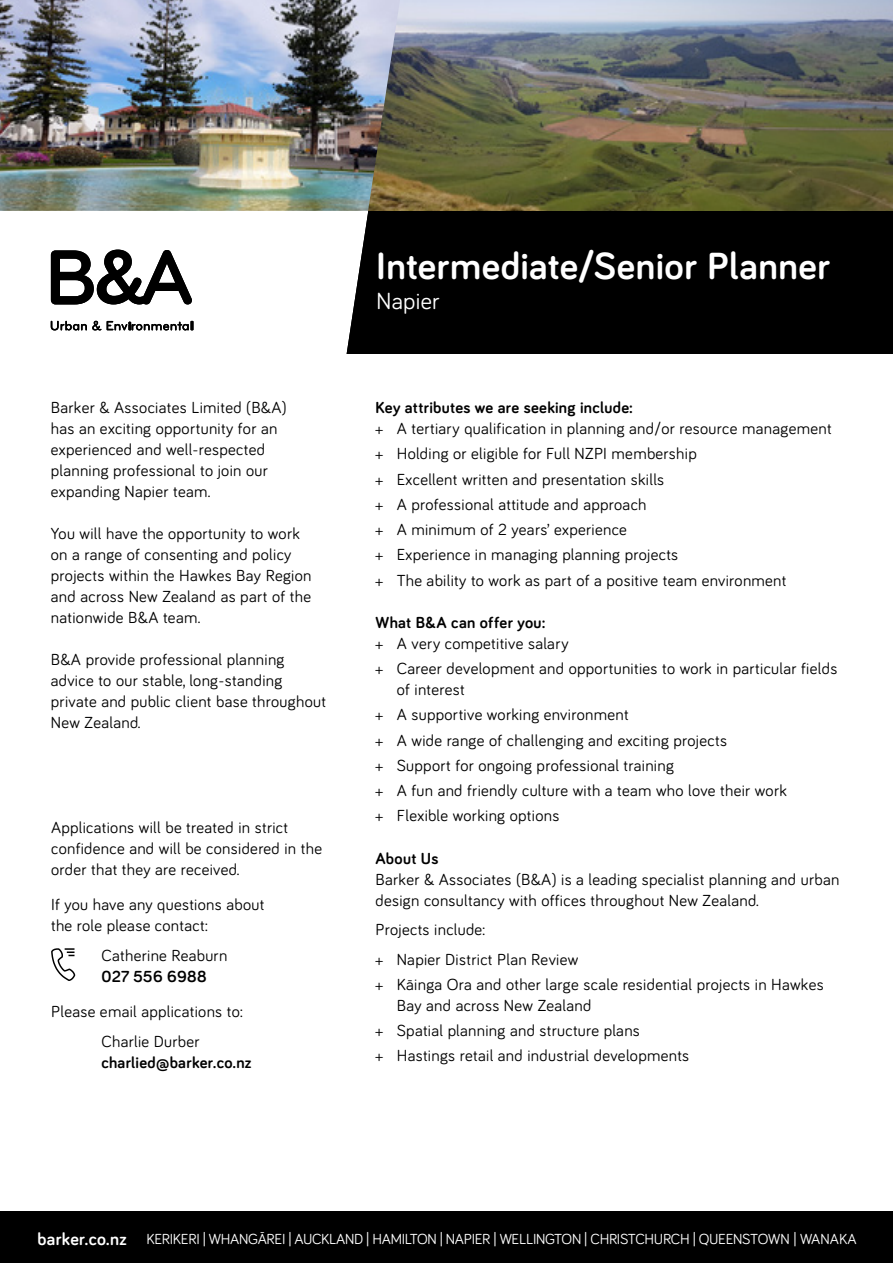
<style>
.page{position:relative;width:893px;height:1263px;background:#fff}
.page>*{position:absolute;margin:0;border:0;box-sizing:border-box;transform-origin:0 0}
.t1{font:700 39px "Bariol";letter-spacing:.015em;color:#fff}
.t2{font:24px "Bariol";letter-spacing:.01em;color:#fff}
.t3{font:16.5px/21px "Bariol";letter-spacing:.02em;color:#000}
.t4{font:700 16.5px "Bariol";letter-spacing:.02em;color:#000}
.t5{font:15px "Bariol";letter-spacing:-.02em;color:#fff}
.s1{font-weight:700;font-size:18px}
</style>
<div class="page">
<div style="left:0;top:1212px;width:893px;height:51px;background:#000"></div>
<svg style="left:51px;top:250px;width:141px;height:54px"></svg>
<svg style="left:51px;top:321px;width:50px;height:9px"></svg>
<svg style="left:107px;top:321px;width:86px;height:9px"></svg>
<div style="left:347px;top:211px;width:546px;height:143px;background:#000"></div>
<img style="left:400px;top:0;width:493px;height:211px">
<img style="left:0;top:0;width:400px;height:211px">
<svg style="left:51px;top:948px;width:25px;height:33px"></svg>
<p class="t3" style="left:51px;top:396px;width:237px">Barker &amp; Associates Limited (B&amp;A) has an exciting opportunity for an experienced and well-respected planning professional to join our expanding Napier team.</p>
<p class="t3" style="left:51px;top:522px;width:262px">You will have the opportunity to work on a range of consenting and policy projects within the Hawkes Bay Region and across New Zealand as part of the nationwide B&amp;A team.</p>
<p class="t3" style="left:51px;top:648px;width:277px">B&amp;A provide professional planning advice to our stable, long-standing private and public client base throughout<br>New Zealand.</p>
<p class="t3" style="left:51px;top:816px;width:272px">Applications will be treated in strict confidence and will be considered in the order that they are received.</p>
<p class="t3" style="left:51px;top:893px;width:215px">If you have any questions about the role please contact:</p>
<p class="t3" style="left:101px;top:944px;width:127px">Catherine Reaburn</p>
<p class="t4" style="left:101px;top:965px;width:107px">027 556 6988</p>
<p class="t3" style="left:51px;top:996px;width:193px;line-height:30px;text-align:center">Please email applications to:<br>Charlie Durber</p>
<p class="t4" style="left:101px;top:1052px;width:152px">charlied@barker.co.nz</p>
<h1 class="t1" style="left:377px;top:239px;width:455px">Intermediate/Senior Planner</h1>
<h2 class="t2" style="left:377px;top:284px;width:64px">Napier</h2>
<h1 class="t1" style="left:377px;top:239px;width:124px">Planner</h1>
<p class="t4" style="left:375px;top:396px;width:259px">Key attributes we are seeking include:</p>
<p class="t3" style="left:375px;top:415px;width:458px;line-height:25.2px">+ A tertiary qualification in planning and/or resource management + Holding or eligible for Full NZPI membership<br>+ Excellent written and presentation skills<br>+ A professional attitude and approach<br>+ A minimum of 2 years’ experience<br>+ Experience in managing planning projects<br>+ The ability to work as part of a positive team environment</p>
<p class="t4" style="left:375px;top:611px;width:172px">What B&amp;A can offer you:</p>
<p class="t3" style="left:375px;top:630px;width:463px;line-height:25.2px">+ A very competitive salary<br>+ Career development and opportunities to work in particular fields</p>
<p class="t3" style="left:375px;top:676px;width:413px;line-height:25.2px;text-indent:21px">of interest<br>+ A supportive working environment<br>+ A wide range of challenging and exciting projects<br>+ Support for ongoing professional training<br>+ A fun and friendly culture with a team who love their work + Flexible working options</p>
<p class="t4" style="left:375px;top:847px;width:64px">About Us</p>
<p class="t3" style="left:375px;top:868px;width:465px">Barker &amp; Associates (B&amp;A) is a leading specialist planning and urban design consultancy with offices throughout New Zealand.</p>
<p class="t3" style="left:375px;top:914px;width:204px;line-height:29.5px">Projects include:<br>+ Napier District Plan Review</p>
<p class="t3" style="left:397px;top:973px;width:428px;text-indent:-21px">+ Kāinga Ora and other large scale residential projects in Hawkes<br>Bay and across New Zealand</p>
<p class="t3" style="left:375px;top:1017px;width:315px;line-height:25.2px">+ Spatial planning and structure plans<br>+ Hastings retail and industrial developments</p>
<p class="t5" style="left:38px;top:1229px;width:820px"><span class="s1">barker.co.nz</span> KERIKERI | WHANGĀREI | AUCKLAND | HAMILTON | NAPIER | WELLINGTON | CHRISTCHURCH | QUEENSTOWN | WANAKA</p>
</div>
